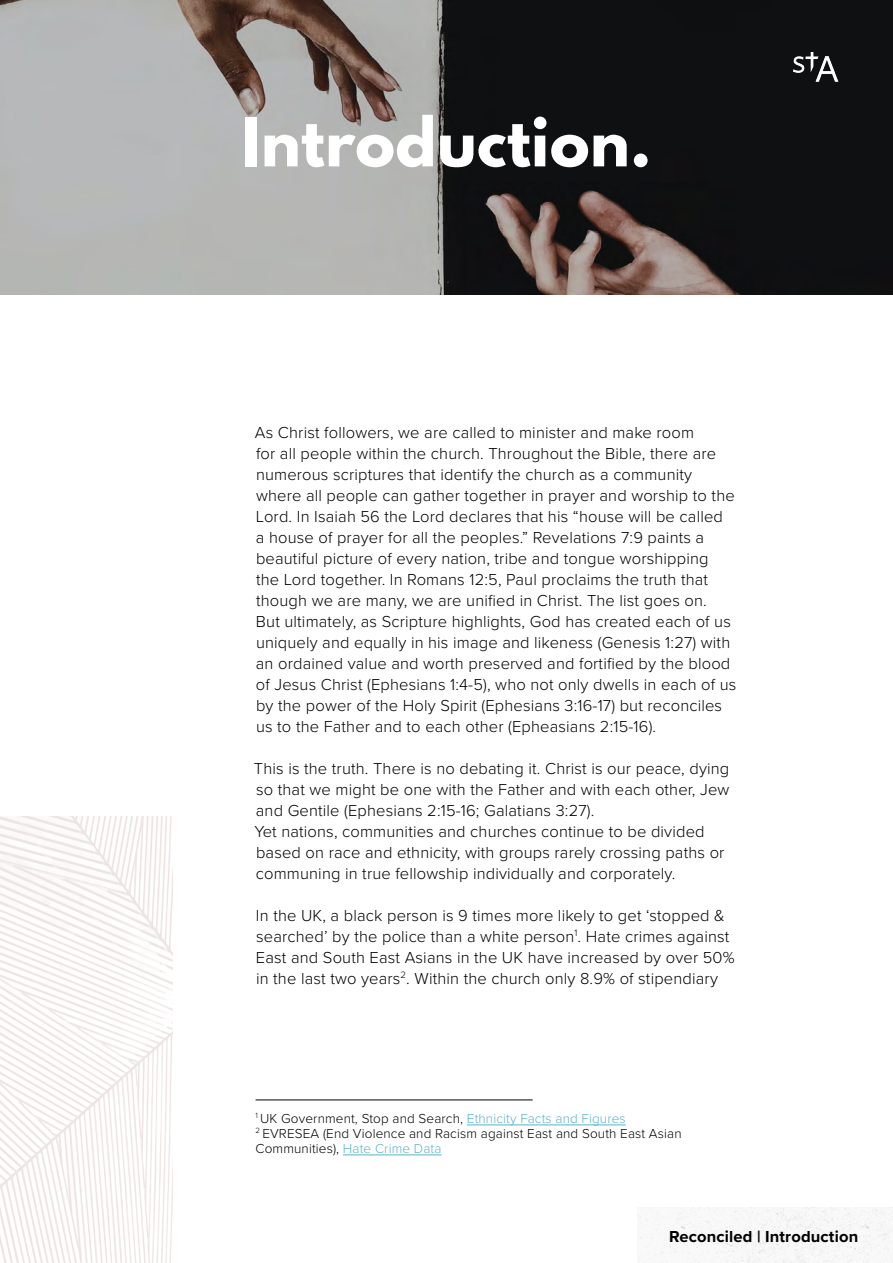
<style>
.page{position:relative;width:893px;height:1263px;background:#fff}
.page>*{position:absolute;margin:0;border:0;box-sizing:border-box;transform-origin:0 0}
.t1{font:700 60px "League Spartan";letter-spacing:.01em;color:#fff}
.t2{font:300 16.5px/21px "Proxima Nova";letter-spacing:.01em;color:#000}
.t3{font:700 16.5px "Proxima Nova";letter-spacing:.01em;color:#000}
.t4{font:300 13.5px/15px "Proxima Nova";letter-spacing:.01em;color:#000}
.s1{color:#58b3ca}
</style>
<div class="page">
<img style="left:637px;top:1207px;width:256px;height:56px">
<img style="left:0;top:0;width:893px;height:294px">
<img style="left:794px;top:53px;width:46px;height:29px">
<img style="left:0;top:817px;width:173px;height:446px">
<hr style="left:467px;top:1125px;width:159px;height:1px;background:#58b3ca">
<hr style="left:343px;top:1155px;width:98px;height:1px;background:#58b3ca">
<hr style="left:256px;top:1099px;width:277px;height:1px;background:#000">
<h1 class="t1" style="left:242px;top:95px;width:411px">Introduction.</h1>
<p class="t2" style="left:255px;top:421px;width:483px">As Christ followers, we are called to minister and make room<br>for all people within the church. Throughout the Bible, there are numerous scriptures that identify the church as a community where all people can gather together in prayer and worship to the Lord. In Isaiah 56 the Lord declares that his “house will be called<br>a house of prayer for all the peoples.” Revelations 7:9 paints a beautiful picture of every nation, tribe and tongue worshipping<br>the Lord together. In Romans 12:5, Paul proclaims the truth that though we are many, we are unified in Christ. The list goes on.<br>But ultimately, as Scripture highlights, God has created each of us uniquely and equally in his image and likeness (Genesis 1:27) with an ordained value and worth preserved and fortified by the blood of Jesus Christ (Ephesians 1:4-5), who not only dwells in each of us by the power of the Holy Spirit (Ephesians 3:16-17) but reconciles us to the Father and to each other (Epheasians 2:15-16).</p>
<p class="t2" style="left:254px;top:757px;width:477px">This is the truth. There is no debating it. Christ is our peace, dying so that we might be one with the Father and with each other, Jew and Gentile (Ephesians 2:15-16; Galatians 3:27).<br>Yet nations, communities and churches continue to be divided based on race and ethnicity, with groups rarely crossing paths or communing in true fellowship individually and corporately.</p>
<p class="t2" style="left:256px;top:904px;width:480px">In the UK, a black person is 9 times more likely to get ‘stopped &amp; searched’ by the police than a white person<sup>1</sup>. Hate crimes against East and South East Asians in the UK have increased by over 50% in the last two years<sup>2</sup>. Within the church only 8.9% of stipendiary</p>
<p class="t4" style="left:256px;top:1110px;width:428px"><sup>1</sup> UK Government, Stop and Search, <span class="s1">Ethnicity Facts and Figures<br></span><sup>2</sup> EVRESEA (End Violence and Racism against East and South East Asian<br>Communities), <span class="s1">Hate Crime Data</span></p>
<p class="t3" style="left:669px;top:1224px;width:191px">Reconciled | Introduction</p>
</div>
